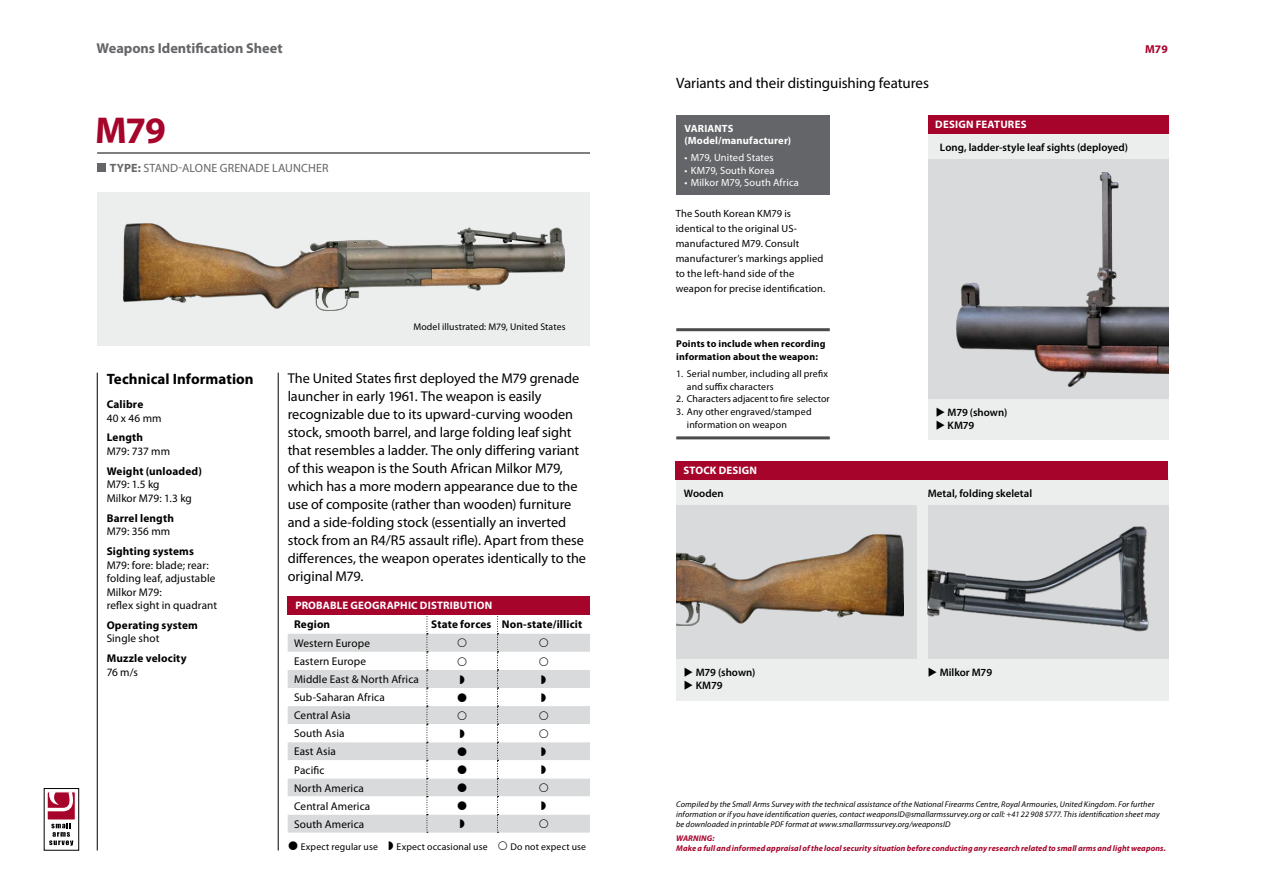
<style>
.page{position:relative;width:1263px;height:893px;background:#fff}
.page>*{position:absolute;margin:0;border:0;box-sizing:border-box;transform-origin:0 0}
.t1{font:700 37.5px "Myriad Pro";color:#a7042c}
.t2{font:15px "Myriad Pro";letter-spacing:-.005em;color:#000}
.t3{font:700 15px "Myriad Pro";letter-spacing:.005em;color:#000}
.t4{font:14.25px/18px "Myriad Pro";color:#000}
.t5{font:700 14.25px "Myriad Pro";color:#646568}
.t6{font:12px "Myriad Pro";letter-spacing:.005em;color:#646568}
.t7{font:700 11.55px "Myriad Pro";color:#a7042c}
.t8{font:11.25px/18px "Myriad Pro";letter-spacing:.01em;color:#000}
.t9{font:700 11.25px "Myriad Pro";letter-spacing:.015em;color:#000}
.t10{font:600 10.8px "Myriad Pro";letter-spacing:.005em;color:#000}
.t11{font:700 10.8px "Myriad Pro";letter-spacing:.015em;color:#fff}
.t12{font:10.5px/15px "Myriad Pro";letter-spacing:.015em;color:#000}
.t13{font:10.5px "Myriad Pro";letter-spacing:.01em;color:#fff}
.t14{font:700 10.5px/12.6px "Myriad Pro";letter-spacing:.015em;color:#fff}
.t15{font:9.9px/12.8px "Myriad Pro";letter-spacing:.015em;color:#000}
.t16{font:700 9.9px/12.8px "Myriad Pro";letter-spacing:.02em;color:#000}
.t17{font:9.75px "Myriad Pro";letter-spacing:.02em;color:#000}
.t18{font:italic 8.25px/9.8px "Myriad Pro";letter-spacing:.015em;color:#000}
.t19{font:italic 700 8.25px/9.8px "Myriad Pro";letter-spacing:.01em;color:#a7042c}
.s1{font-weight:700}
</style>
<div class="page">
<div style="left:98px;top:193px;width:492px;height:153px;background:#eceded"></div>
<img style="left:123px;top:224px;width:441px;height:86px">
<div style="left:98px;top:163px;width:8px;height:9px;background:#646568"></div>
<hr style="left:97px;top:153px;width:493px;height:1px;background:#000">
<hr style="left:97px;top:373px;width:1px;height:477px;background:#000">
<hr style="left:278px;top:373px;width:1px;height:477px;background:#000">
<div style="left:676px;top:115px;width:153px;height:80px;background:#646568"></div>
<hr style="left:676px;top:328px;width:154px;height:3px;background:#4b4b4d">
<hr style="left:676px;top:436px;width:154px;height:3px;background:#4b4b4d">
<svg style="left:43px;top:788px;width:37px;height:63px"></svg>
<div style="left:44px;top:788px;width:35px;height:62px;background:#fff"></div>
<div style="left:44px;top:788px;width:35px;height:63px;border:1px solid #000"></div>
<div style="left:47px;top:791px;width:29px;height:29px;background:#a7042c"></div>
<svg style="left:43px;top:788px;width:35px;height:25px"></svg>
<svg style="left:49px;top:823px;width:24px;height:23px"></svg>
<div style="left:288px;top:596px;width:302px;height:19px;background:#a7042c"></div>
<div style="left:676px;top:477px;width:492px;height:224px;background:#eceded"></div>
<div style="left:676px;top:461px;width:492px;height:18px;background:#a7042c"></div>
<div style="left:676px;top:506px;width:240px;height:153px;background:#d9dadb"></div>
<img style="left:676px;top:534px;width:227px;height:92px">
<div style="left:928px;top:506px;width:240px;height:153px;background:#d9dadb"></div>
<img style="left:928px;top:526px;width:221px;height:106px">
<div style="left:928px;top:131px;width:240px;height:308px;background:#eceded"></div>
<div style="left:928px;top:115px;width:240px;height:18px;background:#a7042c"></div>
<div style="left:928px;top:160px;width:240px;height:239px;background:#d9dadb"></div>
<img style="left:957px;top:172px;width:211px;height:214px">
<svg style="left:288px;top:616px;width:302px;height:217px"></svg>
<p class="t5" style="left:97px;top:39px;width:188px">Weapons Identification Sheet</p>
<h1 class="t1" style="left:95px;top:106px;width:72px">M79</h1>
<p class="t6" style="left:110px;top:160px;width:220px"><span class="s1">Type:</span> Stand-alone grenade launcher</p>
<p class="t17" style="left:413px;top:321px;width:154px">Model illustrated: M79, United States</p>
<p class="t3" style="left:107px;top:369px;width:149px">Technical Information</p>
<p class="t9" style="left:107px;top:397px;width:38px">Calibre</p>
<p class="t8" style="left:107px;top:409px;width:56px">40 x 46 mm</p>
<p class="t9" style="left:107px;top:430px;width:38px">Length</p>
<p class="t8" style="left:107px;top:442px;width:65px">M79: 737 mm</p>
<p class="t9" style="left:107px;top:464px;width:97px">Weight (unloaded)</p>
<p class="t8" style="left:107px;top:478px;width:87px;line-height:13.5px">M79: 1.5 kg<br>Milkor M79: 1.3 kg</p>
<p class="t9" style="left:107px;top:510px;width:69px">Barrel length</p>
<p class="t8" style="left:107px;top:522px;width:65px">M79: 356 mm</p>
<p class="t9" style="left:107px;top:544px;width:89px">Sighting systems</p>
<p class="t8" style="left:107px;top:558px;width:112px;line-height:13.5px">M79: fore: blade; rear: folding leaf, adjustable<br>Milkor M79:<br>reflex sight in quadrant</p>
<p class="t9" style="left:107px;top:618px;width:93px">Operating system</p>
<p class="t8" style="left:107px;top:629px;width:54px">Single shot</p>
<p class="t9" style="left:107px;top:651px;width:81px">Muzzle velocity</p>
<p class="t8" style="left:107px;top:663px;width:33px">76 m/s</p>
<p class="t4" style="left:288px;top:369px;width:300px">The United States first deployed the M79 grenade launcher in early 1961. The weapon is easily recognizable due to its upward-curving wooden stock, smooth barrel, and large folding leaf sight that resembles a ladder. The only differing variant of this weapon is the South African Milkor M79, which has a more modern appearance due to the use of composite (rather than wooden) furniture and a side-folding stock (essentially an inverted stock from an R4/R5 assault rifle). Apart from these differences, the weapon operates identically to the original M79.</p>
<p class="t9" style="left:294px;top:617px;width:38px">Region</p>
<p class="t9" style="left:431px;top:617px;width:153px">State forces Non-state/illicit</p>
<p class="t8" style="left:294px;top:634px;width:126px">Western Europe<br>Eastern Europe<br>Middle East &amp; North Africa<br>Sub-Saharan Africa<br>Central Asia<br>South Asia<br>East Asia<br>Pacific<br>North America<br>Central America<br>South America</p>
<p class="t11" style="left:295px;top:598px;width:198px">PROBABLE GEOGRAPHIC DISTRIBUTION</p>
<p class="t17" style="left:298px;top:841px;width:81px">Expect regular use</p>
<p class="t17" style="left:394px;top:841px;width:95px">Expect occasional use</p>
<p class="t17" style="left:508px;top:841px;width:80px">Do not expect use</p>
<p class="t2" style="left:676px;top:74px;width:254px">Variants and their distinguishing features</p>
<p class="t14" style="left:684px;top:122px;width:108px">VARIANTS (Model/manufacturer)</p>
<p class="t13" style="left:684px;top:151px;width:91px">• M79, United States</p>
<p class="t13" style="left:684px;top:164px;width:92px">• KM79, South Korea</p>
<p class="t13" style="left:684px;top:176px;width:116px">• Milkor M79, South Africa</p>
<p class="t11" style="left:935px;top:117px;width:20px">Design</p>
<p class="t11" style="left:976px;top:117px;width:20px">featur</p>
<p class="t11" style="left:1015px;top:117px;width:10px">es</p>
<p class="t10" style="left:940px;top:141px;width:190px">Long, ladder-style leaf sights (deployed)</p>
<p class="t12" style="left:676px;top:206px;width:151px">The South Korean KM79 is identical to the original US&shy;manufactured M79. Consult manufacturer’s markings applied to the left-hand side of the weapon for precise identification.</p>
<p class="t7" style="left:1145px;top:42px;width:24px">M79</p>
<p class="t16" style="left:676px;top:337px;width:151px">Points to include when recording information about the weapon:</p>
<p class="t15" style="left:687px;top:367px;width:143px;text-indent:-11px">1. Serial number, including all prefix and suffix characters</p>
<p class="t15" style="left:676px;top:393px;width:155px">2. Characters adjacent to fire selector</p>
<p class="t15" style="left:687px;top:405px;width:126px;text-indent:-11px">3. Any other engraved/stamped information on weapon</p>
<p class="t11" style="left:683px;top:463px;width:14px">Stoc</p>
<p class="t11" style="left:710px;top:463px;width:30px">k design</p>
<p class="t10" style="left:936px;top:405px;width:73px">◆ M79 (shown)</p>
<p class="t10" style="left:936px;top:419px;width:40px">◆ KM79</p>
<p class="t10" style="left:684px;top:487px;width:41px">Wooden</p>
<p class="t10" style="left:928px;top:487px;width:106px">Metal, folding skeletal</p>
<p class="t10" style="left:684px;top:665px;width:73px">◆ M79 (shown)</p>
<p class="t10" style="left:684px;top:679px;width:40px">◆ KM79</p>
<p class="t10" style="left:928px;top:665px;width:66px">◆ Milkor M79</p>
<p class="t18" style="left:676px;top:799px;width:485px">Compiled by the Small Arms Survey with the technical assistance of the National Firearms Centre, Royal Armouries, United Kingdom. For further information or if you have identification queries, contact weaponsID@smallarmssurvey.org or call: +41 22 908 5777. This identification sheet may be downloaded in printable PDF format at www.smallarmssurvey.org/weaponsID</p>
<p class="t19" style="left:676px;top:833px;width:491px">WARNING:<br>Make a full and informed appraisal of the local security situation before conducting any research related to small arms and light weapons.</p>
</div>
